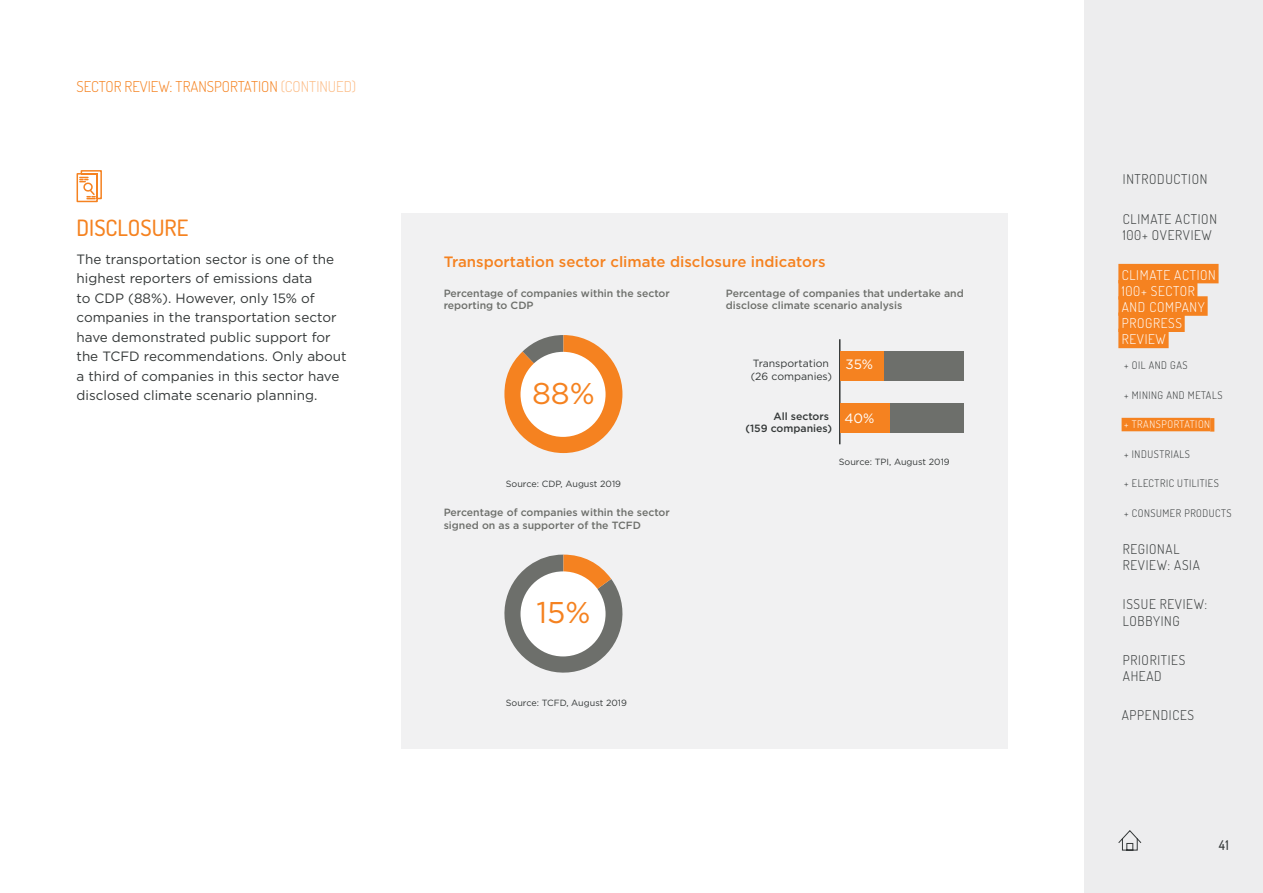
<style>
.page{position:relative;width:1263px;height:893px;background:#fff}
.page>*{position:absolute;margin:0;border:0;box-sizing:border-box;transform-origin:0 0}
.t1{font:30px "Gotham";color:#f58220}
.H2_No_Space_After{font:500 22.5px "Dosis";color:#f58220}
.Graph_H1{font:500 15px "Gotham";color:#f58220}
.H1_Cont{font:300 15px "Dosis";color:#f58220}
.Body{font:13.5px/19.5px "Gotham";color:#343838}
.t2{font:300 13.5px/16.2px "Dosis";letter-spacing:.05em;color:#343838}
.t3{font:300 13.5px/16.2px "Dosis";letter-spacing:.05em;color:#fff}
.t4{font:13.5px "Gotham";color:#fff}
.t5{font:500 13.5px "Dosis";color:#343838}
.Graph_H2{font:500 10.5px/12.6px "Gotham";color:#6d6f6b}
.t6{font:300 10.5px "Dosis";letter-spacing:.05em;color:#343838}
.t7{font:10.5px/12.6px "Gotham";color:#343838}
.t8{font:500 10.5px/12.6px "Gotham";color:#343838}
.t9{font:300 10.5px "Dosis";letter-spacing:.05em;color:#fff}
.Footnote{font:9px "Gotham";color:#343838}
.s1{color:#fcbc86}
</style>
<div class="page">
<svg style="left:76px;top:170px;width:26px;height:33px"></svg>
<div style="left:401px;top:213px;width:607px;height:536px;background:#f1f1f2"></div>
<hr style="left:839px;top:339px;width:1px;height:105px;background:#343838">
<div style="left:883px;top:351px;width:81px;height:29px;background:#6d6f6b"></div>
<div style="left:889px;top:403px;width:75px;height:30px;background:#6d6f6b"></div>
<div style="left:840px;top:351px;width:43px;height:29px;background:#f58220"></div>
<div style="left:840px;top:403px;width:49px;height:30px;background:#f58220"></div>
<svg style="left:504px;top:335px;width:118px;height:118px"></svg>
<div style="left:520px;top:352px;width:85px;height:85px;background:#fff;border-radius:50%"></div>
<svg style="left:504px;top:555px;width:119px;height:118px"></svg>
<div style="left:520px;top:571px;width:85px;height:85px;background:#fff;border-radius:50%"></div>
<div style="left:1084px;top:0;width:179px;height:893px;background:#ededee"></div>
<svg style="left:1118px;top:830px;width:24px;height:21px"></svg>
<div style="left:1118px;top:264px;width:100px;height:19px;background:#f58220"></div>
<div style="left:1118px;top:280px;width:79px;height:20px;background:#f58220"></div>
<div style="left:1118px;top:296px;width:90px;height:20px;background:#f58220"></div>
<div style="left:1118px;top:312px;width:67px;height:20px;background:#f58220"></div>
<div style="left:1118px;top:329px;width:50px;height:19px;background:#f58220"></div>
<div style="left:1121px;top:418px;width:89px;height:13px;background:#f58220"></div>
<svg style="left:1210px;top:418px;width:4px;height:14px"></svg>
<p class="H1_Cont" style="left:77px;top:77px;width:281px">SECTOR REVIEW: TRANSPORTATION <span class="s1">(CONTINUED)</span></p>
<p class="H2_No_Space_After" style="left:77px;top:213px;width:113px">DISCLOSURE</p>
<p class="Body" style="left:77px;top:249px;width:272px">The transportation sector is one of the highest reporters of emissions data<br>to CDP (88%). However, only 15% of companies in the transportation sector have demonstrated public support for the TCFD recommendations. Only about a third of companies in this sector have disclosed climate scenario planning.</p>
<p class="Graph_H1" style="left:444px;top:252px;width:383px">Transportation sector climate disclosure indicators</p>
<p class="Graph_H2" style="left:444px;top:287px;width:228px">Percentage of companies within the sector reporting to CDP</p>
<p class="t1" style="left:532px;top:374px;width:64px">88%</p>
<p class="Footnote" style="left:506px;top:478px;width:117px">Source: CDP, August 2019</p>
<p class="Graph_H2" style="left:444px;top:506px;width:228px">Percentage of companies within the sector signed on as a supporter of the TCFD</p>
<p class="t1" style="left:536px;top:593px;width:56px">15%</p>
<p class="Footnote" style="left:506px;top:697px;width:123px">Source: TCFD, August 2019</p>
<p class="Graph_H2" style="left:726px;top:287px;width:239px">Percentage of companies that undertake and disclose climate scenario analysis</p>
<p class="t7" style="left:751px;top:357px;width:83px">Transportation (26 companies)</p>
<p class="t4" style="left:845px;top:356px;width:29px">35%</p>
<p class="t4" style="left:844px;top:409px;width:31px">40%</p>
<p class="t8" style="left:745px;top:410px;width:88px;text-indent:28px">All sectors (159 companies)</p>
<p class="Footnote" style="left:839px;top:456px;width:112px">Source: TPI, August 2019</p>
<p class="t2" style="left:1123px;top:171px;width:86px">INTRODUCTION</p>
<p class="t2" style="left:1123px;top:210px;width:96px">CLIMATE ACTION<br>100+ OVERVIEW</p>
<p class="t3" style="left:1122px;top:266px;width:96px">CLIMATE ACTION<br>100+ SECTOR<br>AND COMPANY<br>PROGRESS<br>REVIEW</p>
<p class="t6" style="left:1124px;top:358px;width:65px">+ OIL AND GAS</p>
<p class="t6" style="left:1124px;top:388px;width:100px">+ MINING AND METALS</p>
<p class="t9" style="left:1124px;top:418px;width:87px">+ TRANSPORTATION</p>
<p class="t6" style="left:1124px;top:447px;width:67px">+ INDUSTRIALS</p>
<p class="t6" style="left:1124px;top:477px;width:96px">+ ELECTRIC UTILITIES</p>
<p class="t6" style="left:1124px;top:506px;width:109px">+ CONSUMER PRODUCTS</p>
<p class="t2" style="left:1123px;top:541px;width:79px">REGIONAL<br>REVIEW: ASIA</p>
<p class="t2" style="left:1123px;top:596px;width:86px">ISSUE REVIEW:<br>LOBBYING</p>
<p class="t2" style="left:1123px;top:651px;width:64px">PRIORITIES<br>AHEAD</p>
<p class="t2" style="left:1122px;top:706px;width:74px">APPENDICES</p>
<p class="t5" style="left:1219px;top:837px;width:12px">41</p>
</div>
